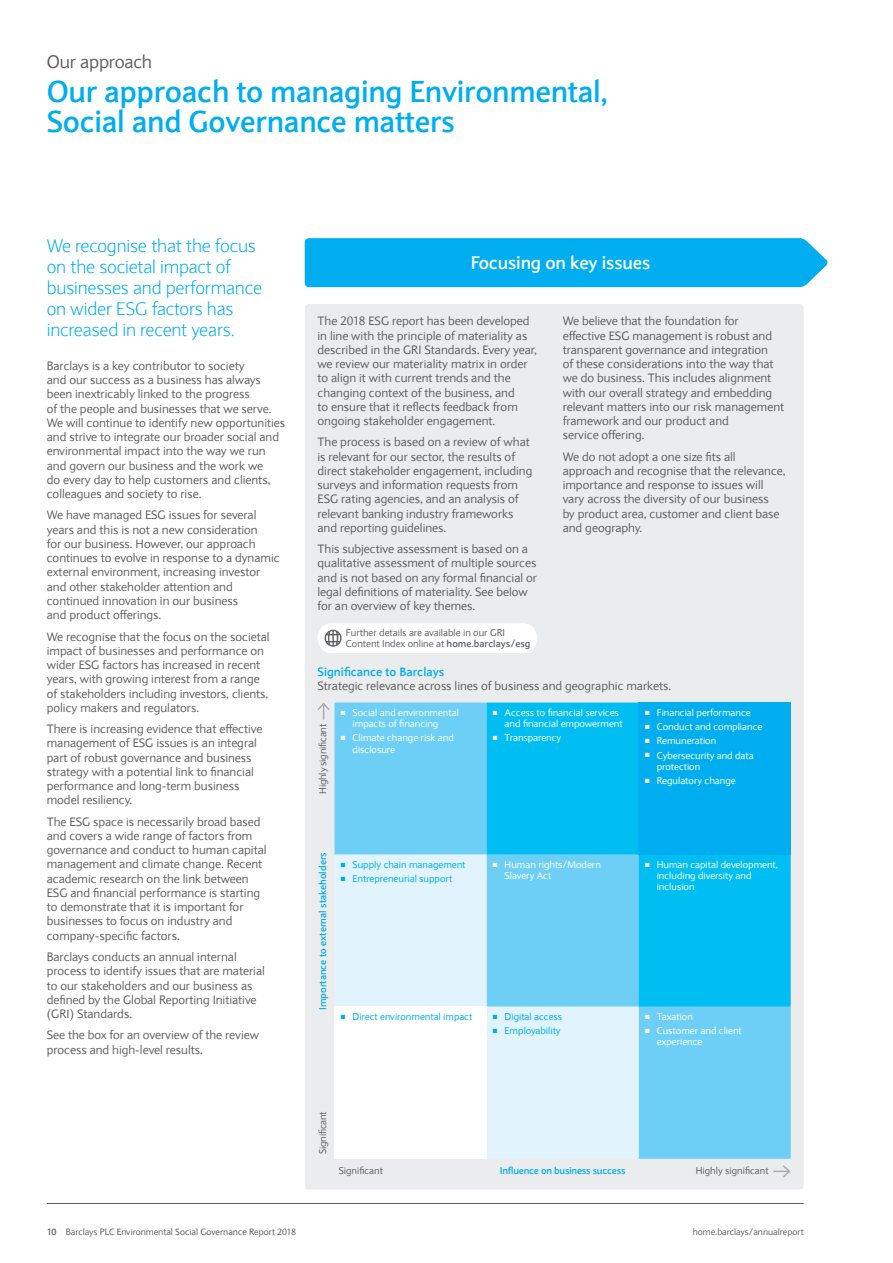
<style>
.page{position:relative;width:893px;height:1263px;background:#fff}
.page>*{position:absolute;margin:0;border:0;box-sizing:border-box;transform-origin:0 0}
.t1{font:700 30px/30px "Expert Sans";letter-spacing:-.01em;color:#00aeef}
.t2{font:300 18px/21px "Expert Sans";letter-spacing:-.01em;color:#00aeef}
.t3{font:700 18px "Expert Sans";letter-spacing:-.01em;color:#fff}
.t4{font:18px "Expert Sans";letter-spacing:-.01em;color:#5f6062}
.t5{font:12px/14.2px "Expert Sans";color:#5f6062}
.t6{font:700 12px "Expert Sans";color:#00aeef}
.t7{font:9.75px/11.2px "Expert Sans";color:#fff}
.t8{font:9.75px/11.2px "Expert Sans";color:#5f6062}
.t9{font:9.75px "Expert Sans";color:#00aeef}
.t10{font:700 9.75px "Expert Sans";color:#00aeef}
.t11{font:9.75px "Expert Sans";letter-spacing:-.02em;color:#5f6062}
.t12{font:700 9.75px "Expert Sans";letter-spacing:-.02em;color:#00aeef}
.t13{font:9px "Expert Sans";color:#5f6062}
.s1{font-weight:700}
</style>
<div class="page">
<hr style="left:47px;top:1203px;width:757px;height:1px;background:#5f6062">
<div style="left:305px;top:304px;width:499px;height:885px;background:#ebeced;border-radius:4px"></div>
<div style="left:317px;top:623px;width:220px;height:30px;background:#fff;border-radius:14px"></div>
<svg style="left:325px;top:630px;width:17px;height:17px"></svg>
<div style="left:305px;top:238px;width:523px;height:49px;background:#00aeef"></div>
<div style="left:334px;top:702px;width:457px;height:457px;background:#6dcff6"></div>
<div style="left:487px;top:702px;width:304px;height:305px;background:#00bdf2"></div>
<div style="left:639px;top:702px;width:152px;height:153px;background:#00aeef"></div>
<svg style="left:334px;top:855px;width:305px;height:304px;fill:#e1f4fd"></svg>
<div style="left:334px;top:1007px;width:153px;height:152px;background:#fff"></div>
<svg style="left:317px;top:702px;width:13px;height:18px"></svg>
<svg style="left:773px;top:1165px;width:18px;height:13px"></svg>
<h2 class="t4" style="left:47px;top:50px;width:107px">Our approach</h2>
<h1 class="t1" style="left:47px;top:75px;width:563px">Our approach to managing Environmental,<br>Social and Governance matters</h1>
<h2 class="t2" style="left:47px;top:235px;width:217px">We recognise that the focus on the societal impact of businesses and performance on wider ESG factors has increased in recent years.</h2>
<p class="t5" style="left:47px;top:358px;width:240px">Barclays is a key contributor to society<br>and our success as a business has always been inextricably linked to the progress<br>of the people and businesses that we serve.<br>We will continue to identify new opportunities and strive to integrate our broader social and environmental impact into the way we run and govern our business and the work we<br>do every day to help customers and clients, colleagues and society to rise.</p>
<p class="t5" style="left:47px;top:508px;width:234px">We have managed ESG issues for several years and this is not a new consideration<br>for our business. However, our approach continues to evolve in response to a dynamic external environment, increasing investor and other stakeholder attention and continued innovation in our business<br>and product offerings.</p>
<p class="t5" style="left:47px;top:629px;width:224px">We recognise that the focus on the societal impact of businesses and performance on wider ESG factors has increased in recent years, with growing interest from a range of stakeholders including investors, clients, policy makers and regulators.</p>
<p class="t5" style="left:47px;top:722px;width:217px">There is increasing evidence that effective management of ESG issues is an integral part of robust governance and business strategy with a potential link to financial performance and long-term business model resiliency.</p>
<p class="t5" style="left:47px;top:814px;width:221px">The ESG space is necessarily broad based and covers a wide range of factors from governance and conduct to human capital management and climate change. Recent academic research on the link between ESG and financial performance is starting to demonstrate that it is important for businesses to focus on industry and company‑specific factors.</p>
<p class="t5" style="left:47px;top:949px;width:220px">Barclays conducts an annual internal process to identify issues that are material to our stakeholders and our business as defined by the Global Reporting Initiative (GRI) Standards.</p>
<p class="t5" style="left:47px;top:1028px;width:214px">See the box for an overview of the review process and high-level results.</p>
<h2 class="t3" style="left:471px;top:251px;width:181px">Focusing on key issues</h2>
<p class="t5" style="left:317px;top:314px;width:221px">The 2018 ESG report has been developed in line with the principle of materiality as described in the GRI Standards. Every year, we review our materiality matrix in order to align it with current trends and the changing context of the business, and<br>to ensure that it reflects feedback from ongoing stakeholder engagement.</p>
<p class="t5" style="left:317px;top:435px;width:216px">The process is based on a review of what is relevant for our sector, the results of direct stakeholder engagement, including surveys and information requests from ESG rating agencies, and an analysis of relevant banking industry frameworks and reporting guidelines.</p>
<p class="t5" style="left:317px;top:542px;width:221px">This subjective assessment is based on a qualitative assessment of multiple sources and is not based on any formal financial or legal definitions of materiality. See below for an overview of key themes.</p>
<p class="t8" style="left:346px;top:627px;width:186px">Further details are available in our GRI<br>Content Index online at <span class="s1">home.barclays/esg</span></p>
<p class="t5" style="left:563px;top:314px;width:223px">We believe that the foundation for effective ESG management is robust and transparent governance and integration<br>of these considerations into the way that we do business. This includes alignment with our overall strategy and embedding relevant matters into our risk management framework and our product and<br>service offering.</p>
<p class="t5" style="left:563px;top:449px;width:224px">We do not adopt a one size fits all approach and recognise that the relevance, importance and response to issues will vary across the diversity of our business<br>by product area, customer and client base and geography.</p>
<p class="t6" style="left:317px;top:663px;width:128px">Significance to Barclays</p>
<p class="t5" style="left:317px;top:678px;width:355px">Strategic relevance across lines of business and geographic markets.</p>
<p class="t11" style="left:316px;top:794px;width:71px;rotate:-90deg">Highly significant</p>
<p class="t7" style="left:353px;top:707px;width:108px;text-indent:-12px">■ Social and environmental impacts of financing</p>
<p class="t7" style="left:353px;top:732px;width:103px;text-indent:-12px">■ Climate change risk and disclosure</p>
<p class="t7" style="left:505px;top:707px;width:120px;text-indent:-12px">■ Access to financial services and financial empowerment</p>
<p class="t7" style="left:493px;top:732px;width:70px">■ Transparency</p>
<p class="t7" style="left:645px;top:707px;width:107px">■ Financial performance</p>
<p class="t7" style="left:645px;top:721px;width:119px">■ Conduct and compliance</p>
<p class="t7" style="left:645px;top:735px;width:73px">■ Remuneration</p>
<p class="t7" style="left:657px;top:749px;width:99px;text-indent:-12px">■ Cybersecurity and data protection</p>
<p class="t7" style="left:645px;top:775px;width:92px">■ Regulatory change</p>
<p class="t10" style="left:316px;top:1010px;width:159px;rotate:-90deg">Importance to external stakeholders</p>
<p class="t9" style="left:341px;top:858px;width:126px">■ Supply chain management</p>
<p class="t9" style="left:341px;top:873px;width:113px">■ Entrepreneurial support</p>
<p class="t7" style="left:505px;top:859px;width:98px;text-indent:-12px">■ Human rights/Modern<br>Slavery Act</p>
<p class="t7" style="left:657px;top:859px;width:123px;text-indent:-12px">■ Human capital development, including diversity and inclusion</p>
<p class="t9" style="left:341px;top:1010px;width:133px">■ Direct environmental impact</p>
<p class="t9" style="left:493px;top:1010px;width:71px">■ Digital access</p>
<p class="t9" style="left:493px;top:1025px;width:69px">■ Employability</p>
<p class="t7" style="left:645px;top:1011px;width:49px">■ Taxation</p>
<p class="t7" style="left:657px;top:1025px;width:87px;text-indent:-12px">■ Customer and client experience</p>
<p class="t11" style="left:316px;top:1154px;width:44px;rotate:-90deg">Significant</p>
<p class="t8" style="left:339px;top:1164px;width:46px">Significant</p>
<p class="t12" style="left:500px;top:1164px;width:127px">Influence on business success</p>
<p class="t8" style="left:696px;top:1164px;width:74px">Highly significant</p>
<p class="t13" style="left:47px;top:1226px;width:251px"><span class="s1">10</span> Barclays PLC Environmental Social Governance Report 2018</p>
<p class="t13" style="left:693px;top:1226px;width:112px">home.barclays/annualreport</p>
</div>
